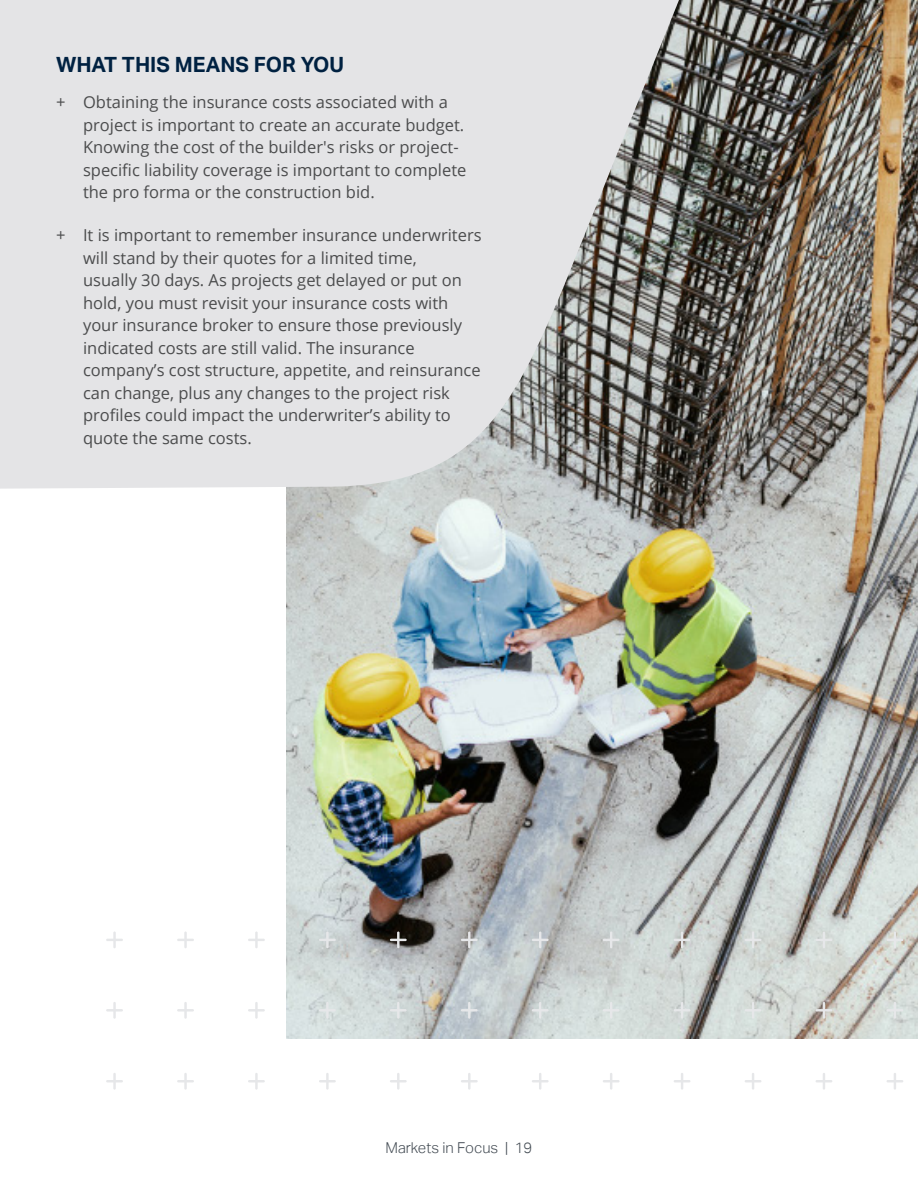
<style>
.page{position:relative;width:918px;height:1188px;background:#fff}
.page>*{position:absolute;margin:0;border:0;box-sizing:border-box;transform-origin:0 0}
.t1{font:700 21px "Aktiv Grotesk";color:#002141}
.t2{font:16.5px/22.5px "Open Sans";color:#4b4c4d}
.t3{font:300 15px "Aktiv Grotesk";color:#444c54}
</style>
<div class="page">
<img style="left:286px;top:0;width:632px;height:1039px">
<svg style="left:0;top:0;width:680px;height:489px;background:#d4d4d5"></svg>
<svg style="left:106px;top:931px;width:17px;height:17px"></svg>
<svg style="left:177px;top:931px;width:17px;height:17px"></svg>
<svg style="left:248px;top:931px;width:17px;height:17px"></svg>
<svg style="left:319px;top:931px;width:17px;height:17px"></svg>
<svg style="left:390px;top:931px;width:17px;height:17px"></svg>
<svg style="left:461px;top:931px;width:17px;height:17px"></svg>
<svg style="left:532px;top:931px;width:17px;height:17px"></svg>
<svg style="left:603px;top:931px;width:17px;height:17px"></svg>
<svg style="left:674px;top:931px;width:16px;height:17px"></svg>
<svg style="left:745px;top:931px;width:16px;height:17px"></svg>
<svg style="left:816px;top:931px;width:16px;height:17px"></svg>
<svg style="left:887px;top:931px;width:16px;height:17px"></svg>
<svg style="left:106px;top:1002px;width:17px;height:17px"></svg>
<svg style="left:177px;top:1002px;width:17px;height:17px"></svg>
<svg style="left:248px;top:1002px;width:17px;height:17px"></svg>
<svg style="left:319px;top:1002px;width:17px;height:17px"></svg>
<svg style="left:390px;top:1002px;width:17px;height:17px"></svg>
<svg style="left:461px;top:1002px;width:17px;height:17px"></svg>
<svg style="left:532px;top:1002px;width:17px;height:17px"></svg>
<svg style="left:603px;top:1002px;width:17px;height:17px"></svg>
<svg style="left:674px;top:1002px;width:16px;height:17px"></svg>
<svg style="left:745px;top:1002px;width:16px;height:17px"></svg>
<svg style="left:816px;top:1002px;width:16px;height:17px"></svg>
<svg style="left:887px;top:1002px;width:16px;height:17px"></svg>
<svg style="left:106px;top:1073px;width:17px;height:17px"></svg>
<svg style="left:177px;top:1073px;width:17px;height:17px"></svg>
<svg style="left:248px;top:1073px;width:17px;height:17px"></svg>
<svg style="left:319px;top:1073px;width:17px;height:17px"></svg>
<svg style="left:390px;top:1073px;width:17px;height:17px"></svg>
<svg style="left:461px;top:1073px;width:17px;height:17px"></svg>
<svg style="left:532px;top:1073px;width:17px;height:17px"></svg>
<svg style="left:603px;top:1073px;width:17px;height:17px"></svg>
<svg style="left:674px;top:1073px;width:16px;height:17px"></svg>
<svg style="left:745px;top:1073px;width:16px;height:17px"></svg>
<svg style="left:816px;top:1073px;width:16px;height:17px"></svg>
<svg style="left:887px;top:1073px;width:16px;height:17px"></svg>
<p class="t1" style="left:56px;top:52px;width:290px">WHAT THIS MEANS FOR YOU</p>
<p class="t2" style="left:83px;top:91px;width:385px;text-indent:-27px">+ Obtaining the insurance costs associated with a project is important to create an accurate budget.<br>Knowing the cost of the builder's risks or project&shy;specific liability coverage is important to complete the pro forma or the construction bid.</p>
<p class="t2" style="left:83px;top:224px;width:400px;text-indent:-27px">+ It is important to remember insurance underwriters will stand by their quotes for a limited time,<br>usually 30 days. As projects get delayed or put on hold, you must revisit your insurance costs with your insurance broker to ensure those previously indicated costs are still valid. The insurance company’s cost structure, appetite, and reinsurance can change, plus any changes to the project risk profiles could impact the underwriter’s ability to quote the same costs.</p>
<p class="t3" style="left:385px;top:1139px;width:149px">Markets in Focus | 19</p>
</div>
